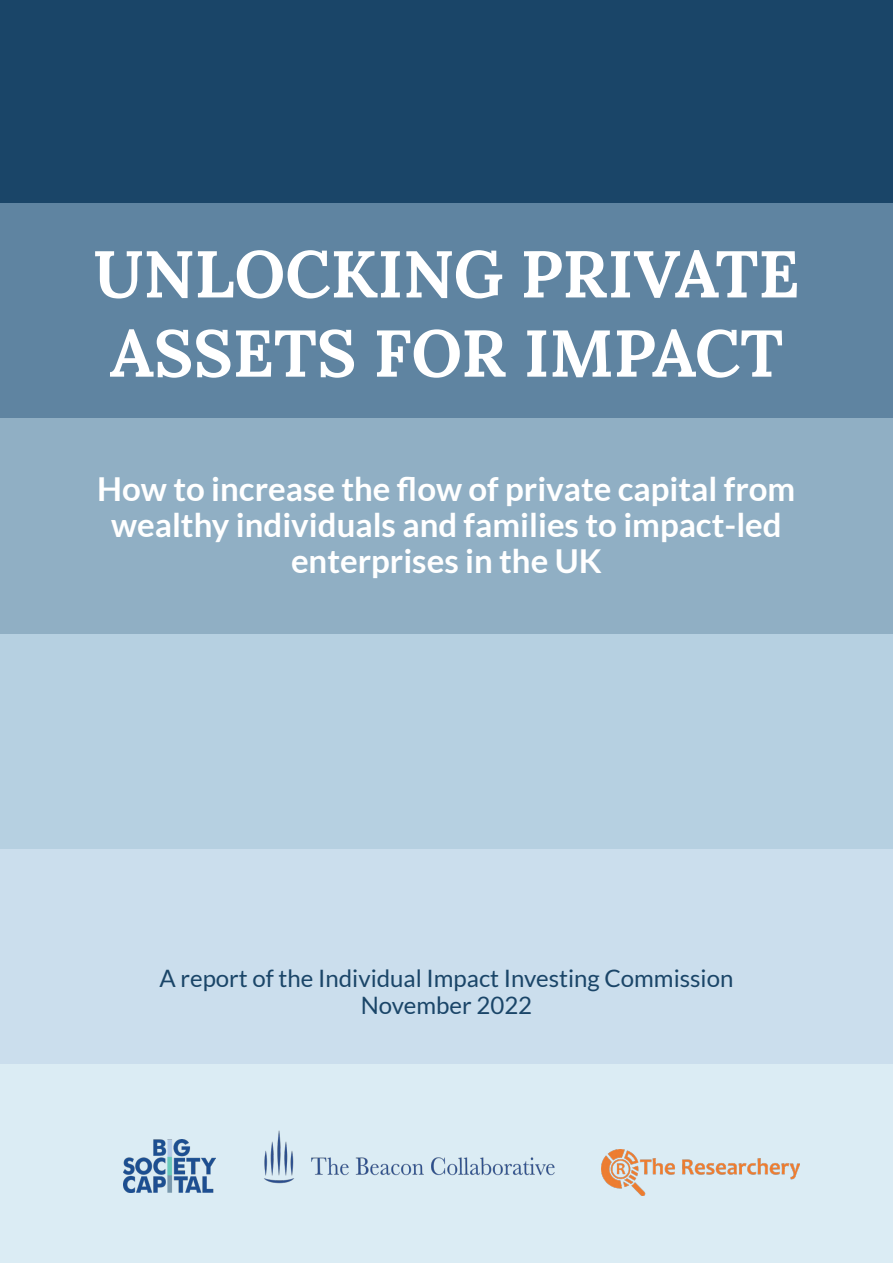
<style>
.page{position:relative;width:893px;height:1263px;background:#fff}
.page>*{position:absolute;margin:0;border:0;box-sizing:border-box;transform-origin:0 0}
.t1{font:700 66px/79.2px "Lora";color:#fff}
.t2{font:700 33px/36px "Lato";color:#fff;text-align:center}
.t3{font:24px/27px "Lato";color:#1a4568;text-align:center}
</style>
<div class="page">
<div style="left:0;top:0;width:893px;height:203px;background:#1a4568"></div>
<div style="left:0;top:203px;width:893px;height:216px;background:#5f84a1"></div>
<div style="left:0;top:419px;width:893px;height:215px;background:#90afc4"></div>
<div style="left:0;top:634px;width:893px;height:215px;background:#b6d0e1"></div>
<div style="left:0;top:849px;width:893px;height:216px;background:#cbdeed"></div>
<div style="left:0;top:1065px;width:893px;height:198px;background:#dbecf4"></div>
<img style="left:123px;top:1140px;width:93px;height:52px">
<img style="left:264px;top:1130px;width:291px;height:54px">
<img style="left:602px;top:1149px;width:197px;height:46px">
<h1 class="t1" style="left:93px;top:234px;width:708px">UNLOCKING PRIVATE<br>ASSETS FOR IMPACT</h1>
<p class="t2" style="left:97px;top:471px;width:700px">How to increase the flow of private capital from wealthy individuals and families to impact-led enterprises in the UK</p>
<p class="t3" style="left:159px;top:965px;width:575px">A report of the Individual Impact Investing Commission<br>November 2022</p>
</div>
